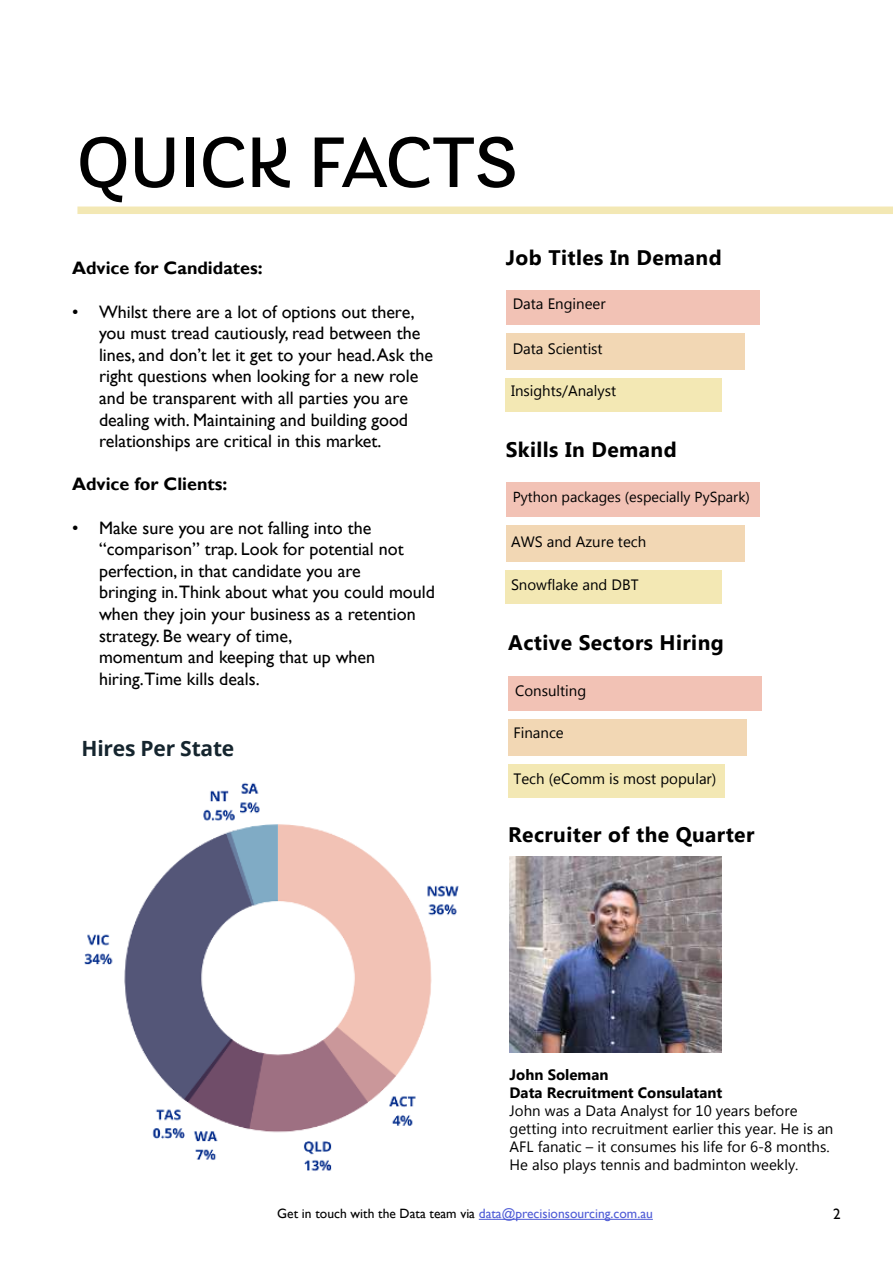
<style>
.page{position:relative;width:893px;height:1263px;background:#fff}
.page>*{position:absolute;margin:0;border:0;box-sizing:border-box;transform-origin:0 0}
.t1{font:75px "Laca";color:#000}
.t2{font:700 21px "Myanmar Text";letter-spacing:.02em;color:#000}
.t3{font:700 21px "Open Sans";letter-spacing:-.01em;color:#15252e}
.t4{font:18px/21.6px "Gill Sans";color:#000}
.t5{font:700 18px "Gill Sans";color:#000}
.t6{font:15px/18px "Myanmar Text";color:#000}
.t7{font:700 15px/18px "Myanmar Text";color:#000}
.t8{font:15px "Gill Sans";color:#000}
.t9{font:14.4px "Myanmar Text";color:#000}
.t10{font:13.5px "Gill Sans";color:#4f5cd6}
.s1{color:#000}
</style>
<div class="page">
<div style="left:77px;top:206px;width:816px;height:8px;background:#f3e8b4"></div>
<hr style="left:479px;top:1219px;width:174px;height:1px;background:#4f5cd6">
<div style="left:506px;top:290px;width:254px;height:34px;background:#f2c2b5"></div>
<div style="left:506px;top:333px;width:238px;height:36px;background:#f2d7b4"></div>
<div style="left:506px;top:378px;width:216px;height:34px;background:#f3e8b4"></div>
<div style="left:506px;top:482px;width:254px;height:35px;background:#f2c2b5"></div>
<div style="left:506px;top:526px;width:238px;height:36px;background:#f2d7b4"></div>
<div style="left:506px;top:571px;width:216px;height:33px;background:#f3e8b4"></div>
<div style="left:508px;top:676px;width:254px;height:34px;background:#f2c2b5"></div>
<div style="left:508px;top:719px;width:239px;height:37px;background:#f2d7b4"></div>
<div style="left:508px;top:765px;width:216px;height:33px;background:#f3e8b4"></div>
<img style="left:84px;top:782px;width:375px;height:389px">
<img style="left:510px;top:856px;width:212px;height:196px">
<h1 class="t1" style="left:77px;top:133px;width:441px">QUICK FACTS</h1>
<p class="t5" style="left:72px;top:257px;width:192px">Advice for Candidates:</p>
<p class="t4" style="left:99px;top:302px;width:336px;text-indent:-27px">• Whilst there are a lot of options out there, you must tread cautiously, read between the lines, and don’t let it get to your head. Ask the right questions when looking for a new role and be transparent with all parties you are dealing with. Maintaining and building good relationships are critical in this market.</p>
<p class="t5" style="left:72px;top:473px;width:157px">Advice for Clients:</p>
<p class="t4" style="left:99px;top:518px;width:338px;text-indent:-27px">• Make sure you are not falling into the “comparison” trap. Look for potential not perfection, in that candidate you are<br>bringing in.Think about what you could mould when they join your business as a retention strategy. Be weary of time,<br>momentum and keeping that up when hiring.Time kills deals.</p>
<p class="t3" style="left:81px;top:740px;width:154px">Hires Per State</p>
<p class="t2" style="left:506px;top:249px;width:218px">Job Titles In Demand</p>
<p class="t6" style="left:513px;top:296px;width:94px">Data Engineer</p>
<p class="t6" style="left:513px;top:341px;width:91px">Data Scientist</p>
<p class="t6" style="left:511px;top:383px;width:107px">Insights/Analyst</p>
<p class="t2" style="left:506px;top:441px;width:172px">Skills In Demand</p>
<p class="t9" style="left:513px;top:491px;width:239px">Python packages (especially PySpark)</p>
<p class="t6" style="left:511px;top:534px;width:137px">AWS and Azure tech</p>
<p class="t6" style="left:511px;top:577px;width:129px">Snowflake and DBT</p>
<p class="t2" style="left:508px;top:634px;width:217px">Active Sectors Hiring</p>
<p class="t6" style="left:515px;top:684px;width:73px">Consulting</p>
<p class="t6" style="left:513px;top:725px;width:52px">Finance</p>
<p class="t6" style="left:513px;top:771px;width:204px">Tech (eComm is most popular)</p>
<p class="t2" style="left:508px;top:826px;width:248px">Recruiter of the Quarter</p>
<p class="t7" style="left:510px;top:1067px;width:214px">John Soleman<br>Data Recruitment Consulatant</p>
<p class="t6" style="left:510px;top:1103px;width:325px">John was a Data Analyst for 10 years before getting into recruitment earlier this year. He is an AFL fanatic – it consumes his life for 6-8 months.<br>He also plays tennis and badminton weekly.</p>
<p class="t10" style="left:277px;top:1208px;width:377px"><span class="s1">Get in touch with the Data team via</span> data@precisionsourcing.com.au</p>
<p class="t8" style="left:833px;top:1208px;width:9px">2</p>
</div>
